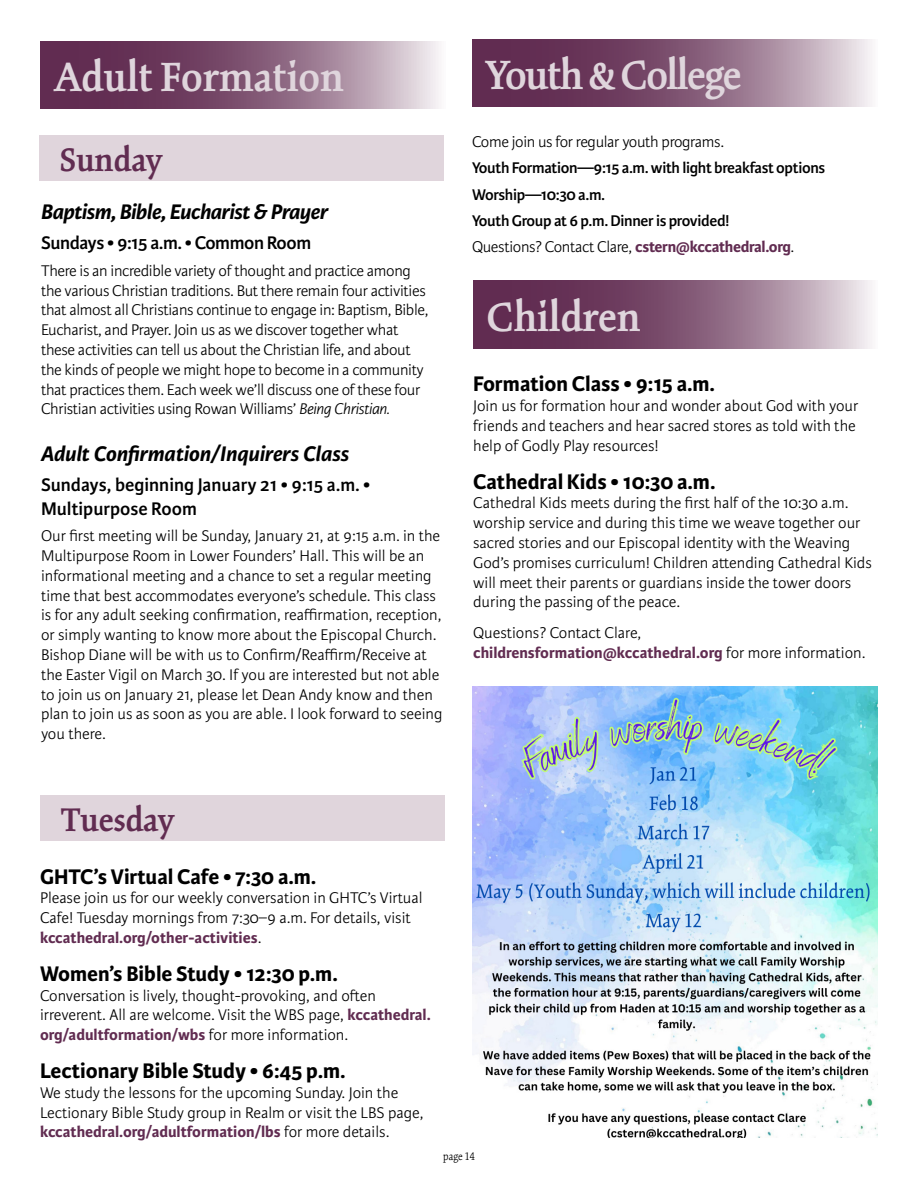
<style>
.page{position:relative;width:918px;height:1188px;background:#fff}
.page>*{position:absolute;margin:0;border:0;box-sizing:border-box;transform-origin:0 0}
.t1{font:600 45px "Kinesis Pro 3";letter-spacing:-.005em;color:#dfd5dc}
.t2{font:600 45px "Kinesis Pro 3";letter-spacing:-.03em;color:#dfd5dc}
.t3{font:600 36px "Kinesis Pro 3";color:#612c51}
.t4{font:700 22.5px "Karmina Sans";color:#000}
.t5{font:italic 700 22.5px "Karmina Sans";color:#000}
.t6{font:italic 700 22.5px "Karmina Sans";letter-spacing:-.02em;color:#000}
.t7{font:600 19.5px/23.4px "Karmina Sans";color:#000}
.t8{font:600 19.5px "Karmina Sans";letter-spacing:-.02em;color:#000}
.t9{font:300 16.5px/19.8px "Karmina Sans";color:#000}
.t10{font:300 16.5px/19.8px "Karmina Sans";letter-spacing:-.02em;color:#000}
.t11{font:600 16.5px/26.2px "Karmina Sans";letter-spacing:-.02em;color:#000}
.t12{font:300 12px "Kinesis Pro 3";color:#000}
.s1{font-style:italic}
.s2{font-weight:700;color:#612c51}
.s3{font-weight:300}
</style>
<div class="page">
<svg style="left:41px;top:41px;width:398px;height:68px;background:#8c6580"></svg>
<svg style="left:473px;top:281px;width:399px;height:67px;background:#8c6580"></svg>
<div style="left:40px;top:135px;width:404px;height:46px;background:#e0d5dc"></div>
<svg style="left:472px;top:39px;width:400px;height:68px;background:#8c6580"></svg>
<div style="left:40px;top:795px;width:405px;height:46px;background:#e0d5dc"></div>
<img style="left:472px;top:687px;width:405px;height:450px">
<h1 class="t1" style="left:54px;top:51px;width:291px">Adult Formation</h1>
<h2 class="t3" style="left:60px;top:139px;width:104px">Sunday</h2>
<h3 class="t6" style="left:41px;top:199px;width:289px">Baptism, Bible, Eucharist &amp; Prayer</h3>
<p class="t8" style="left:41px;top:232px;width:272px">Sundays • 9:15 a.m. • Common Room</p>
<p class="t10" style="left:41px;top:261px;width:389px">There is an incredible variety of thought and practice among the various Christian traditions. But there remain four activities that almost all Christians continue to engage in: Baptism, Bible, Eucharist, and Prayer. Join us as we discover together what these activities can tell us about the Christian life, and about the kinds of people we might hope to become in a community that practices them. Each week we’ll discuss one of these four Christian activities using Rowan Williams’ <span class="s1">Being Christian.</span></p>
<h3 class="t5" style="left:41px;top:441px;width:310px">Adult Confirmation/Inquirers Class</h3>
<p class="t7" style="left:41px;top:474px;width:331px">Sundays, beginning January 21 • 9:15 a.m. •<br>Multipurpose Room</p>
<p class="t9" style="left:41px;top:526px;width:403px">Our first meeting will be Sunday, January 21, at 9:15 a.m. in the Multipurpose Room in Lower Founders’ Hall. This will be an informational meeting and a chance to set a regular meeting time that best accommodates everyone’s schedule. This class is for any adult seeking confirmation, reaffirmation, reception, or simply wanting to know more about the Episcopal Church.<br>Bishop Diane will be with us to Confirm/Reaffirm/Receive at the Easter Vigil on March 30. If you are interested but not able to join us on January 21, please let Dean Andy know and then plan to join us as soon as you are able. I look forward to seeing you there.</p>
<h2 class="t3" style="left:61px;top:799px;width:115px">Tuesday</h2>
<h3 class="t4" style="left:40px;top:863px;width:278px">GHTC’s Virtual Cafe • 7:30 a.m.</h3>
<p class="t9" style="left:40px;top:889px;width:384px">Please join us for our weekly conversation in GHTC’s Virtual<br>Cafe! Tuesday mornings from 7:30–9 a.m. For details, visit <span class="s2">kccathedral.org/other-activities</span>.</p>
<h3 class="t4" style="left:40px;top:961px;width:299px">Women’s Bible Study • 12:30 p.m.</h3>
<p class="t9" style="left:40px;top:986px;width:392px">Conversation is lively, thought-provoking, and often irreverent. All are welcome. Visit the WBS page, <span class="s2">kccathedral. org/adultformation/wbs</span> for more information.</p>
<h3 class="t4" style="left:40px;top:1058px;width:307px">Lectionary Bible Study • 6:45 p.m.</h3>
<p class="t9" style="left:40px;top:1083px;width:385px">We study the lessons for the upcoming Sunday. Join the<br>Lectionary Bible Study group in Realm or visit the LBS page, <span class="s2">kccathedral.org/adultformation/lbs</span> for more details.</p>
<h1 class="t2" style="left:486px;top:49px;width:258px">Youth &amp; College</h1>
<p class="t10" style="left:472px;top:132px;width:254px">Come join us for regular youth programs.</p>
<p class="t11" style="left:472px;top:155px;width:355px">Youth Formation—9:15 a.m. with light breakfast options Worship—10:30 a.m.<br>Youth Group at 6 p.m. Dinner is provided!<br><span class="s3">Questions? Contact Clare,</span> <span class="s2">cstern@kccathedral.org</span><span class="s3">.</span></p>
<h1 class="t1" style="left:487px;top:291px;width:156px">Children</h1>
<h3 class="t4" style="left:473px;top:371px;width:243px">Formation Class • 9:15 a.m.</h3>
<p class="t9" style="left:473px;top:396px;width:387px">Join us for formation hour and wonder about God with your friends and teachers and hear sacred stores as told with the help of Godly Play resources!</p>
<h3 class="t4" style="left:473px;top:468px;width:244px">Cathedral Kids • 10:30 a.m.</h3>
<p class="t9" style="left:473px;top:494px;width:400px">Cathedral Kids meets during the first half of the 10:30 a.m. worship service and during this time we weave together our sacred stories and our Episcopal identity with the Weaving God’s promises curriculum! Children attending Cathedral Kids will meet their parents or guardians inside the tower doors during the passing of the peace.</p>
<p class="t9" style="left:473px;top:623px;width:394px">Questions? Contact Clare, <span class="s2">childrensformation@kccathedral.org</span> for more information.</p>
<p class="t12" style="left:443px;top:1149px;width:33px">page 14</p>
</div>
